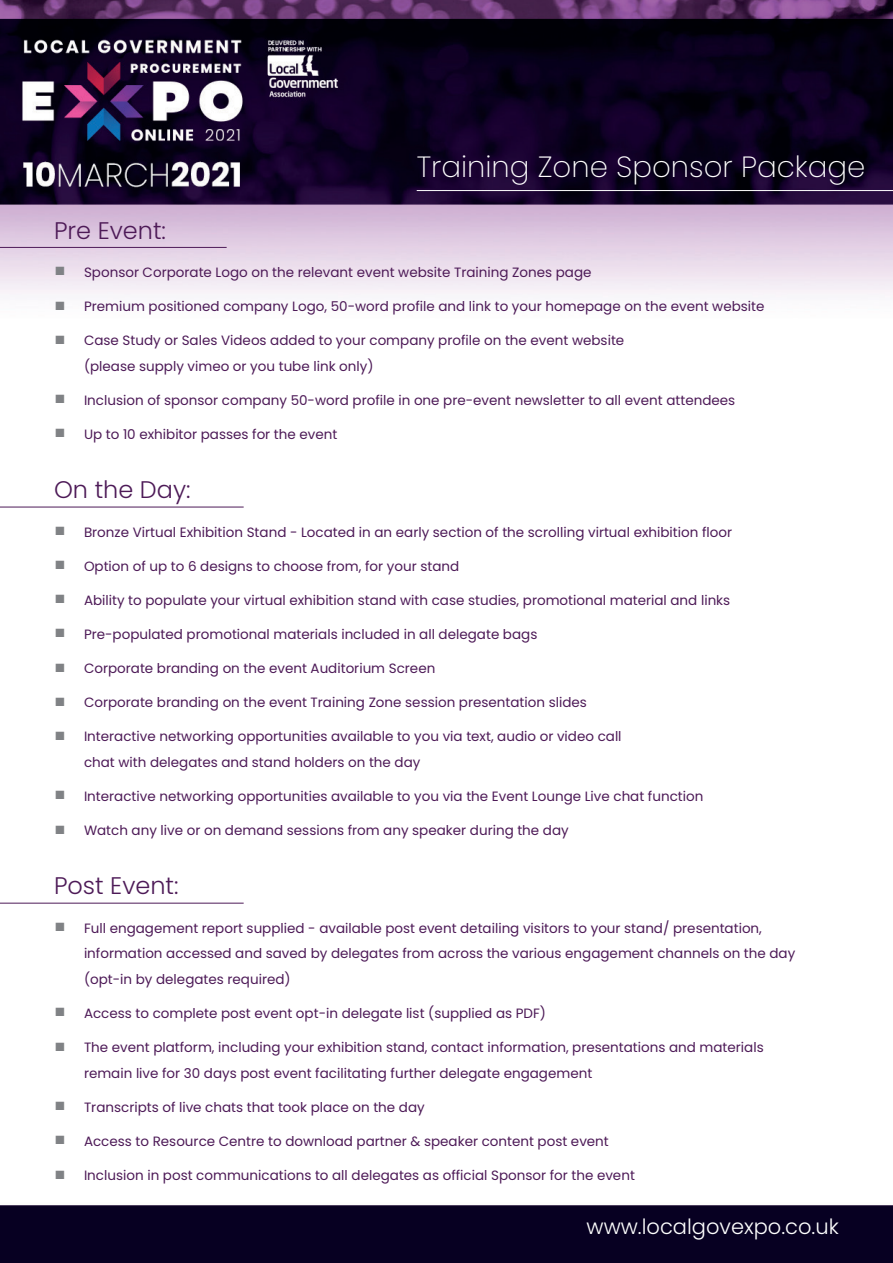
<style>
.page{position:relative;width:893px;height:1263px;background:#fff}
.page>*{position:absolute;margin:0;border:0;box-sizing:border-box;transform-origin:0 0}
.t1{font:200 29.25px "Poppins";color:#fff}
.t2{font:300 24px "Poppins";color:#4d1a57}
.t3{font:300 21px "Poppins";color:#fff}
.t4{font:13.5px/25.7px "Poppins";color:#4d1a57}
.s1{color:#808285}
</style>
<div class="page">
<img style="left:0;top:0;width:893px;height:1263px">
<hr style="left:0;top:247px;width:227px;height:1px;background:#4d1a57">
<hr style="left:0;top:507px;width:244px;height:1px;background:#4d1a57">
<hr style="left:0;top:903px;width:244px;height:1px;background:#4d1a57">
<hr style="left:417px;top:190px;width:476px;height:1px;background:#fff">
<h1 class="t1" style="left:417px;top:150px;width:450px">Training Zone Sponsor Package</h1>
<h2 class="t2" style="left:54px;top:216px;width:114px">Pre Event:</h2>
<p class="t4" style="left:56px;top:259px;width:538px"><span class="s1">■</span> Sponsor Corporate Logo on the relevant event website Training Zones page</p>
<p class="t4" style="left:56px;top:294px;width:710px"><span class="s1">■</span> Premium positioned company Logo, 50-word profile and link to your homepage on the event website</p>
<p class="t4" style="left:84px;top:328px;width:542px;text-indent:-28px"><span class="s1">■</span> Case Study or Sales Videos added to your company profile on the event website (please supply vimeo or you tube link only)</p>
<p class="t4" style="left:56px;top:387px;width:681px"><span class="s1">■</span> Inclusion of sponsor company 50-word profile in one pre-event newsletter to all event attendees</p>
<p class="t4" style="left:56px;top:421px;width:283px"><span class="s1">■</span> Up to 10 exhibitor passes for the event</p>
<h2 class="t2" style="left:54px;top:476px;width:138px">On the Day:</h2>
<p class="t4" style="left:56px;top:519px;width:678px"><span class="s1">■</span> Bronze Virtual Exhibition Stand - Located in an early section of the scrolling virtual exhibition floor</p>
<p class="t4" style="left:56px;top:553px;width:405px"><span class="s1">■</span> Option of up to 6 designs to choose from, for your stand</p>
<p class="t4" style="left:56px;top:587px;width:676px"><span class="s1">■</span> Ability to populate your virtual exhibition stand with case studies, promotional material and links</p>
<p class="t4" style="left:56px;top:621px;width:483px"><span class="s1">■</span> Pre-populated promotional materials included in all delegate bags</p>
<p class="t4" style="left:56px;top:655px;width:381px"><span class="s1">■</span> Corporate branding on the event Auditorium Screen</p>
<p class="t4" style="left:56px;top:690px;width:533px"><span class="s1">■</span> Corporate branding on the event Training Zone session presentation slides</p>
<p class="t4" style="left:84px;top:724px;width:539px;text-indent:-28px"><span class="s1">■</span> Interactive networking opportunities available to you via text, audio or video call chat with delegates and stand holders on the day</p>
<p class="t4" style="left:56px;top:783px;width:649px"><span class="s1">■</span> Interactive networking opportunities available to you via the Event Lounge Live chat function</p>
<p class="t4" style="left:56px;top:818px;width:515px"><span class="s1">■</span> Watch any live or on demand sessions from any speaker during the day</p>
<h2 class="t2" style="left:54px;top:872px;width:126px">Post Event:</h2>
<p class="t4" style="left:84px;top:915px;width:713px;text-indent:-28px"><span class="s1">■</span> Full engagement report supplied - available post event detailing visitors to your stand/ presentation, information accessed and saved by delegates from across the various engagement channels on the day (opt-in by delegates required)</p>
<p class="t4" style="left:56px;top:1000px;width:492px"><span class="s1">■</span> Access to complete post event opt-in delegate list (supplied as PDF)</p>
<p class="t4" style="left:84px;top:1034px;width:681px;text-indent:-28px"><span class="s1">■</span> The event platform, including your exhibition stand, contact information, presentations and materials remain live for 30 days post event facilitating further delegate engagement</p>
<p class="t4" style="left:56px;top:1094px;width:371px"><span class="s1">■</span> Transcripts of live chats that took place on the day</p>
<p class="t4" style="left:56px;top:1128px;width:555px"><span class="s1">■</span> Access to Resource Centre to download partner &amp; speaker content post event</p>
<p class="t4" style="left:56px;top:1162px;width:581px"><span class="s1">■</span> Inclusion in post communications to all delegates as official Sponsor for the event</p>
<h3 class="t3" style="left:586px;top:1214px;width:254px">www.localgovexpo.co.uk</h3>
</div>
